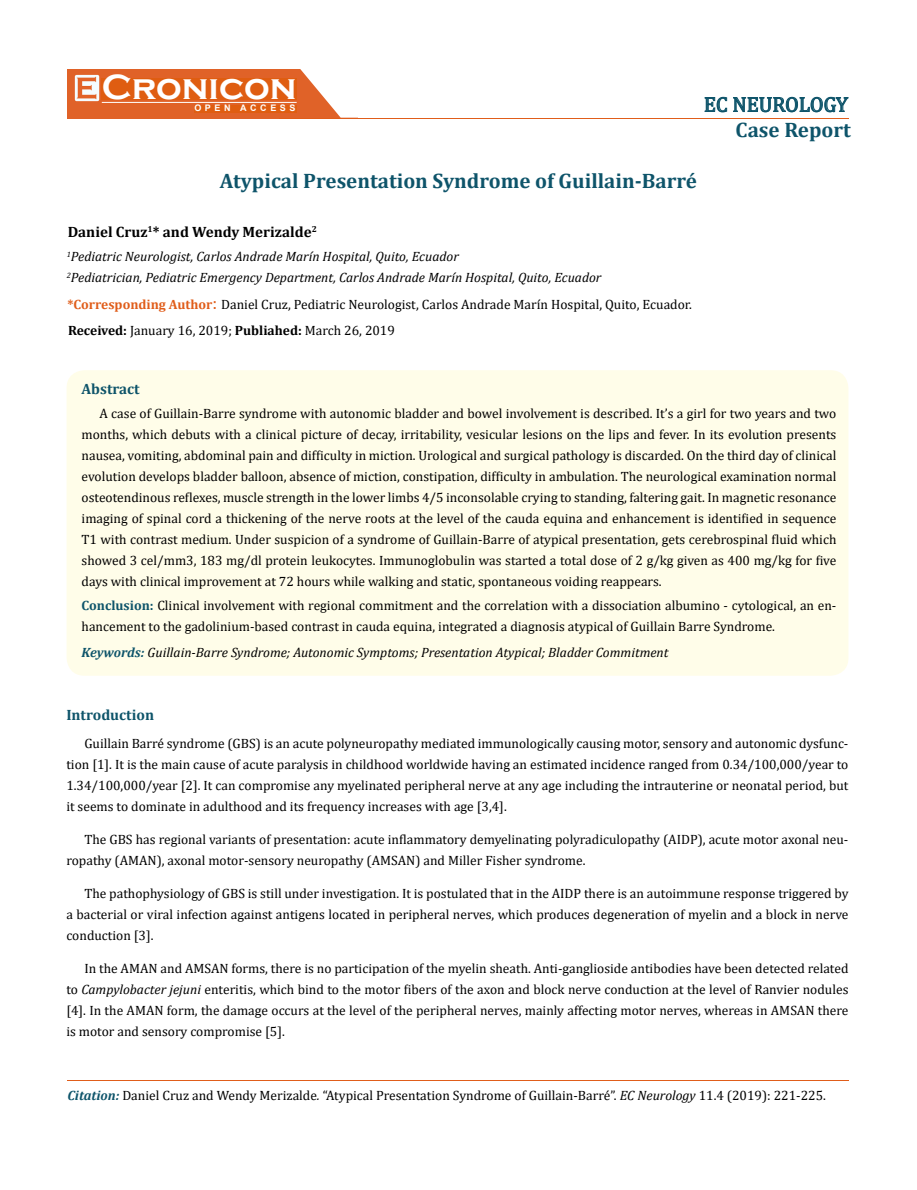
<style>
.page{position:relative;width:917px;height:1190px;background:#fff}
.page>*{position:absolute;margin:0;border:0;box-sizing:border-box;transform-origin:0 0}
.t1{font:700 36px "Copperplate Gothic";color:#fff}
.t2{font:700 21px "Cambria";color:#0e546a}
.t3{font:21px "Cambria";color:#0e546a}
.t4{font:700 15px "Cambria";color:#000}
.t5{font:700 15px "Cambria";color:#0e546a}
.t6{font:13.5px/21px "Cambria";color:#000;text-align:justify}
.t7{font:italic 13.5px/21px "Cambria";color:#000}
.t8{font:700 9px "Arial";letter-spacing:.4em;color:#fff}
.s1{font-weight:700;color:#e05d1a}
.s2{font-size:18px;color:#e05d1a}
.s3{font-weight:700}
.s4{font-weight:700;color:#0e546a}
.s5{font-style:italic}
.s6{font-weight:700;font-style:italic;color:#0e546a}
</style>
<div class="page">
<div style="left:67px;top:70px;width:290px;height:49px;background:#e06228"></div>
<svg style="left:300px;top:69px;width:58px;height:49px"></svg>
<img style="left:75px;top:75px;width:24px;height:26px">
<div style="left:102px;top:79px;width:195px;height:21px;background:#df5d11"></div>
<div style="left:194px;top:105px;width:103px;height:7px;background:#df5d11"></div>
<svg style="left:704px;top:97px;width:144px;height:15px"></svg>
<hr style="left:102px;top:102px;width:194px;height:1px;background:#fff">
<hr style="left:279px;top:118px;width:569px;height:1px;background:#e05d1a">
<hr style="left:67px;top:1080px;width:782px;height:1px;background:#e05d1a">
<div style="left:67px;top:370px;width:781px;height:305px;background:#fffde9;border-radius:18px"></div>
<h1 class="t1" style="left:102px;top:68px;width:196px">Cronicon</h1>
<p class="t8" style="left:194px;top:102px;width:103px">OPEN ACCESS</p>
<h2 class="t3" style="left:703px;top:92px;width:146px">EC NEUROLOGY</h2>
<h2 class="t2" style="left:735px;top:115px;width:117px">Case Report</h2>
<h2 class="t2" style="left:220px;top:166px;width:479px">Atypical Presentation Syndrome of Guillain-Barré</h2>
<p class="t4" style="left:68px;top:221px;width:251px">Daniel Cruz<sup>1</sup>* and Wendy Merizalde<sup>2</sup></p>
<p class="t7" style="left:67px;top:245px;width:536px"><sup>1</sup>Pediatric Neurologist, Carlos Andrade Marín Hospital, Quito, Ecuador<br><sup>2</sup>Pediatrician, Pediatric Emergency Department, Carlos Andrade Marín Hospital, Quito, Ecuador</p>
<p class="t6" style="left:67px;top:292px;width:626px;line-height:25.5px"><span class="s1">*Corresponding Author</span><span class="s2">:</span> Daniel Cruz, Pediatric Neurologist, Carlos Andrade Marín Hospital, Quito, Ecuador.<br><span class="s3">Received:</span> January 16, 2019; <span class="s3">Publiahed:</span> March 26, 2019</p>
<p class="t5" style="left:82px;top:378px;width:60px">Abstract</p>
<p class="t6" style="left:82px;top:402px;width:756px;text-indent:18px">A case of Guillain-Barre syndrome with autonomic bladder and bowel involvement is described. It’s a girl for two years and two months, which debuts with a clinical picture of decay, irritability, vesicular lesions on the lips and fever. In its evolution presents nausea, vomiting, abdominal pain and difficulty in miction. Urological and surgical pathology is discarded. On the third day of clinical evolution develops bladder balloon, absence of miction, constipation, difficulty in ambulation. The neurological examination normal osteotendinous reflexes, muscle strength in the lower limbs 4/5 inconsolable crying to standing, faltering gait. In magnetic resonance imaging of spinal cord a thickening of the nerve roots at the level of the cauda equina and enhancement is identified in sequence T1 with contrast medium. Under suspicion of a syndrome of Guillain-Barre of atypical presentation, gets cerebrospinal fluid which showed 3 cel/mm3, 183 mg/dl protein leukocytes. Immunoglobulin was started a total dose of 2 g/kg given as 400 mg/kg for five days with clinical improvement at 72 hours while walking and static, spontaneous voiding reappears.</p>
<p class="t6" style="left:82px;top:595px;width:756px"><span class="s4">Conclusion:</span> Clinical involvement with regional commitment and the correlation with a dissociation albumino - cytological, an en&shy;hancement to the gadolinium-based contrast in cauda equina, integrated a diagnosis atypical of Guillain Barre Syndrome.</p>
<p class="t7" style="left:82px;top:641px;width:588px"><span class="s4">Keywords:</span> Guillain-Barre Syndrome; Autonomic Symptoms; Presentation Atypical; Bladder Commitment</p>
<p class="t5" style="left:66px;top:704px;width:89px">Introduction</p>
<p class="t6" style="left:66px;top:733px;width:783px;text-indent:18px">Guillain Barré syndrome (GBS) is an acute polyneuropathy mediated immunologically causing motor, sensory and autonomic dysfunc&shy;tion [1]. It is the main cause of acute paralysis in childhood worldwide having an estimated incidence ranged from 0.34/100,000/year to 1.34/100,000/year [2]. It can compromise any myelinated peripheral nerve at any age including the intrauterine or neonatal period, but it seems to dominate in adulthood and its frequency increases with age [3,4].</p>
<p class="t6" style="left:66px;top:829px;width:783px;text-indent:18px">The GBS has regional variants of presentation: acute inflammatory demyelinating polyradiculopathy (AIDP), acute motor axonal neu&shy;ropathy (AMAN), axonal motor-sensory neuropathy (AMSAN) and Miller Fisher syndrome.</p>
<p class="t6" style="left:66px;top:883px;width:783px;text-indent:18px">The pathophysiology of GBS is still under investigation. It is postulated that in the AIDP there is an autoimmune response triggered by a bacterial or viral infection against antigens located in peripheral nerves, which produces degeneration of myelin and a block in nerve conduction [3].</p>
<p class="t6" style="left:66px;top:958px;width:783px;text-indent:18px">In the AMAN and AMSAN forms, there is no participation of the myelin sheath. Anti-ganglioside antibodies have been detected related to <span class="s5">Campylobacter jejuni</span> enteritis, which bind to the motor fibers of the axon and block nerve conduction at the level of Ranvier nodules [4]. In the AMAN form, the damage occurs at the level of the peripheral nerves, mainly affecting motor nerves, whereas in AMSAN there is motor and sensory compromise [5].</p>
<p class="t6" style="left:67px;top:1084px;width:760px"><span class="s6">Citation:</span> Daniel Cruz and Wendy Merizalde<span class="s5">.</span> “Atypical Presentation Syndrome of Guillain-Barré”. <span class="s5">EC Neurology</span> 11.4 (2019): 221-225.</p>
</div>
